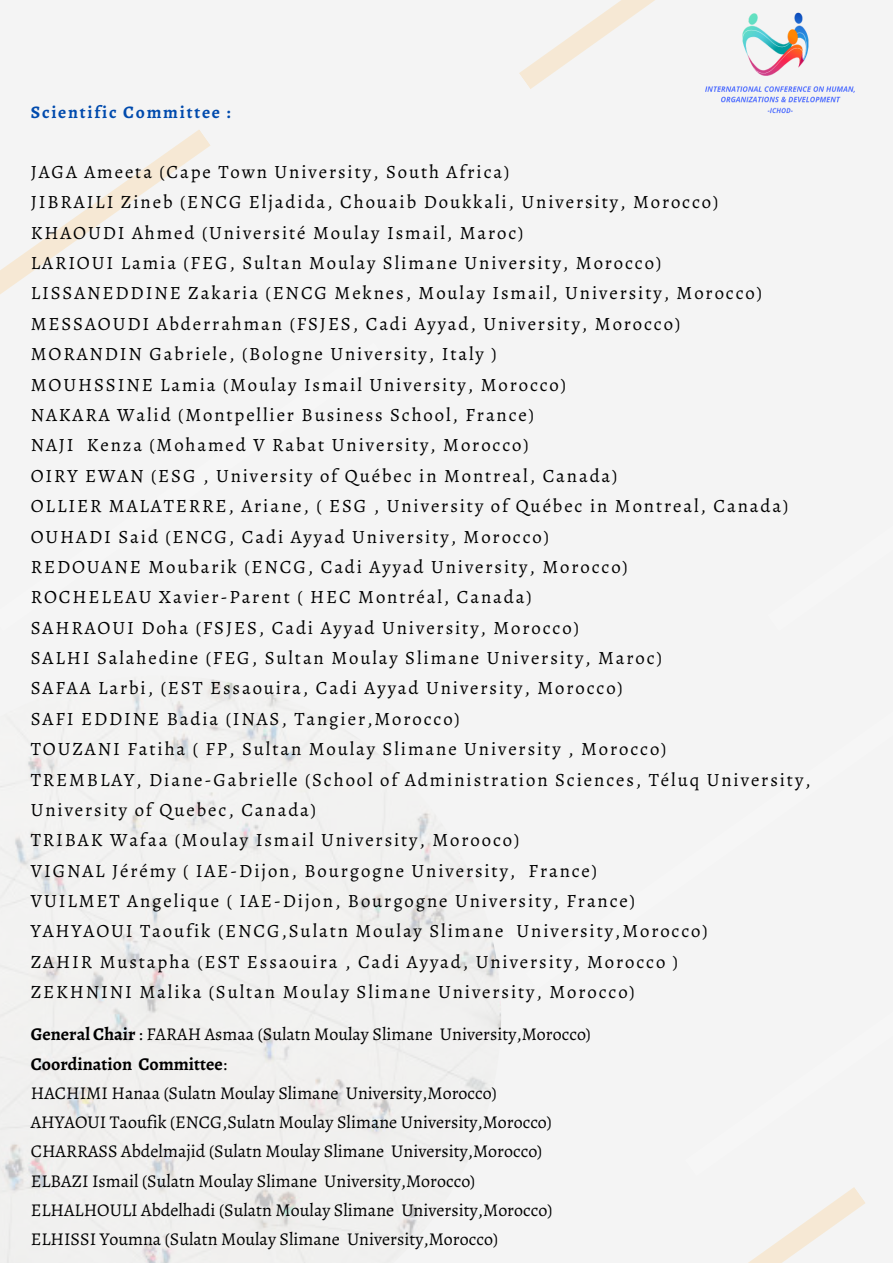
<style>
.page{position:relative;width:893px;height:1263px;background:#f4f4f4}
.page>*{position:absolute;margin:0;border:0;box-sizing:border-box;transform-origin:0 0}
.t1{font:18.75px/30.4px "Alegreya";letter-spacing:.1em;color:#000}
.t2{font:18px/29.2px "Alegreya";color:#000}
.t3{font:700 17.62px "Alegreya";letter-spacing:.1em;color:#004aad}
.s1{font-weight:700}
</style>
<div class="page">
<img style="left:0;top:679px;width:501px;height:584px">
<svg style="left:0;top:130px;width:210px;height:164px"></svg>
<svg style="left:519px;top:0;width:136px;height:89px"></svg>
<svg style="left:748px;top:1187px;width:117px;height:76px"></svg>
<img style="left:705px;top:12px;width:150px;height:102px">
<p class="t3" style="left:31px;top:100px;width:201px">Scientific Committee :</p>
<p class="t1" style="left:31px;top:156px;width:781px">JAGA Ameeta (Cape Town University, South Africa)<br>JIBRAILI Zineb (ENCG Eljadida, Chouaib Doukkali, University, Morocco)<br>KHAOUDI Ahmed (Université Moulay Ismail, Maroc)<br>LARIOUI Lamia (FEG, Sultan Moulay Slimane University, Morocco)<br>LISSANEDDINE Zakaria (ENCG Meknes, Moulay Ismail, University, Morocco)<br>MESSAOUDI Abderrahman (FSJES, Cadi Ayyad, University, Morocco)<br>MORANDIN Gabriele, (Bologne University, Italy )<br>MOUHSSINE Lamia (Moulay Ismail University, Morocco)<br>NAKARA Walid (Montpellier Business School, France)<br>NAJI Kenza (Mohamed V Rabat University, Morocco)<br>OIRY EWAN (ESG , University of Québec in Montreal, Canada)<br>OLLIER MALATERRE, Ariane, ( ESG , University of Québec in Montreal, Canada)<br>OUHADI Said (ENCG, Cadi Ayyad University, Morocco)<br>REDOUANE Moubarik (ENCG, Cadi Ayyad University, Morocco)<br>ROCHELEAU Xavier-Parent ( HEC Montréal, Canada)<br>SAHRAOUI Doha (FSJES, Cadi Ayyad University, Morocco)<br>SALHI Salahedine (FEG, Sultan Moulay Slimane University, Maroc)<br>SAFAA Larbi, (EST Essaouira, Cadi Ayyad University, Morocco)<br>SAFI EDDINE Badia (INAS, Tangier,Morocco)<br>TOUZANI Fatiha ( FP, Sultan Moulay Slimane University , Morocco)<br>TREMBLAY, Diane-Gabrielle (School of Administration Sciences, Téluq University, University of Quebec, Canada)<br>TRIBAK Wafaa (Moulay Ismail University, Morooco)<br>VIGNAL Jérémy ( IAE-Dijon, Bourgogne University, France)<br>VUILMET Angelique ( IAE-Dijon, Bourgogne University, France)<br>YAHYAOUI Taoufik (ENCG,Sulatn Moulay Slimane University,Morocco)<br>ZAHIR Mustapha (EST Essaouira , Cadi Ayyad, University, Morocco )<br>ZEKHNINI Malika (Sultan Moulay Slimane University, Morocco)</p>
<p class="t2" style="left:31px;top:1020px;width:561px"><span class="s1">General Chair</span> : FARAH Asmaa (Sulatn Moulay Slimane University,Morocco)<br><span class="s1">Coordination Committee</span>:<br>HACHIMI Hanaa (Sulatn Moulay Slimane University,Morocco)<br>AHYAOUI Taoufik (ENCG,Sulatn Moulay Slimane University,Morocco)<br>CHARRASS Abdelmajid (Sulatn Moulay Slimane University,Morocco)<br>ELBAZI Ismail (Sulatn Moulay Slimane University,Morocco)<br>ELHALHOULI Abdelhadi (Sulatn Moulay Slimane University,Morocco)<br>ELHISSI Youmna (Sulatn Moulay Slimane University,Morocco)</p>
</div>
